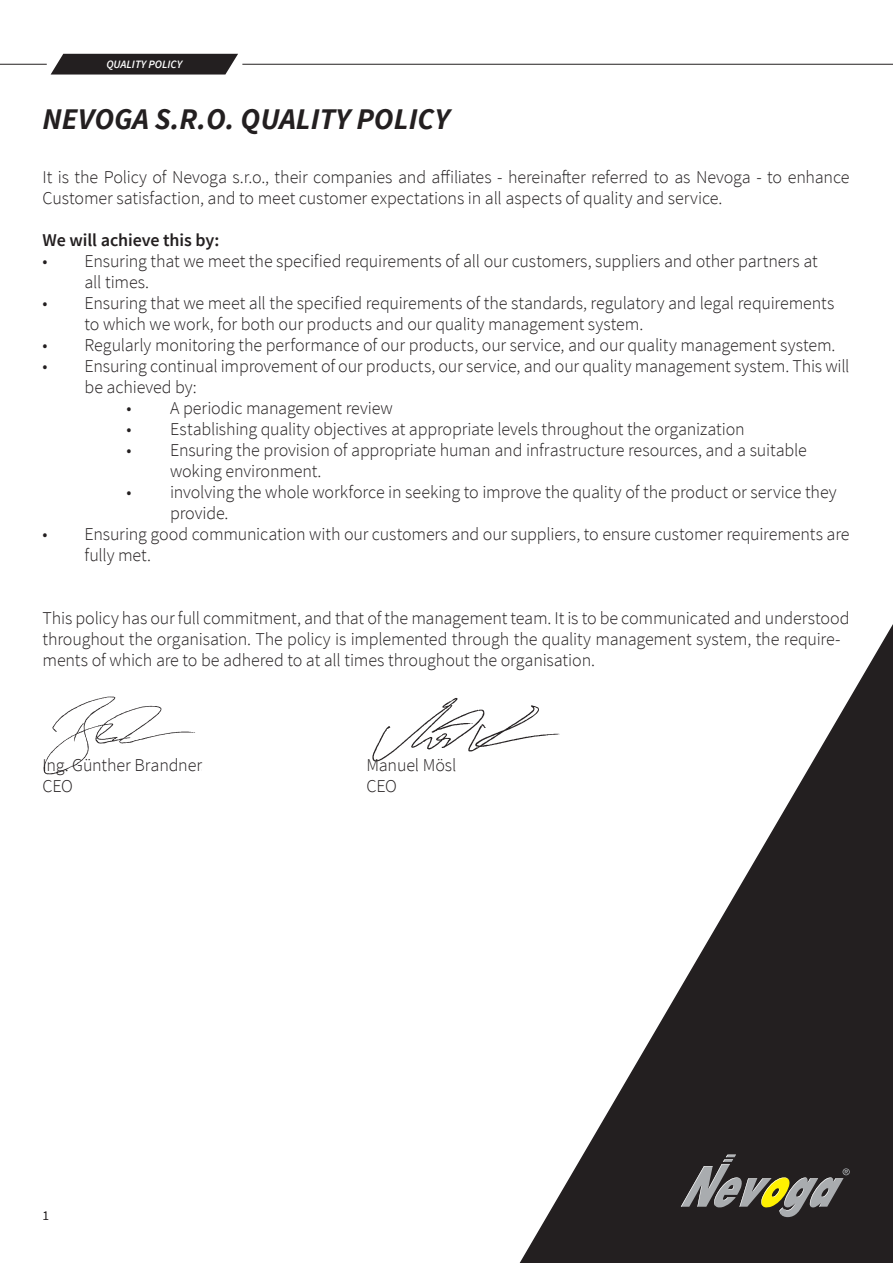
<style>
.page{position:relative;width:893px;height:1263px;background:#fff}
.page>*{position:absolute;margin:0;border:0;box-sizing:border-box;transform-origin:0 0}
.t1{font:italic 700 30px "Source Sans Pro";color:#231f20}
.Text{font:300 18px/21px "Source Sans Pro";letter-spacing:-.01em;color:#231f20}
.Text-2{font:600 18px "Source Sans Pro";letter-spacing:-.005em;color:#231f20}
.t2{font:13.5px "Source Sans Pro";color:#231f20}
.t3{font:italic 600 11.25px "Source Sans Pro";color:#fff}
</style>
<div class="page">
<hr style="left:0;top:64px;width:47px;height:1px;background:#231f20">
<hr style="left:242px;top:64px;width:651px;height:1px;background:#231f20">
<svg style="left:519px;top:624px;width:374px;height:639px"></svg>
<svg style="left:681px;top:1155px;width:169px;height:62px"></svg>
<svg style="left:51px;top:54px;width:187px;height:21px"></svg>
<img style="left:43px;top:696px;width:159px;height:79px">
<img style="left:372px;top:689px;width:191px;height:79px">
<p class="t3" style="left:106px;top:58px;width:77px">QUALITY POLICY</p>
<p class="t1" style="left:43px;top:100px;width:409px">NEVOGA S.R.O. QUALITY POLICY</p>
<p class="Text" style="left:43px;top:166px;width:808px">It is the Policy of Nevoga s.r.o., their companies and affiliates - hereinafter referred to as Nevoga - to enhance<br>Customer satisfaction, and to meet customer expectations in all aspects of quality and service.</p>
<p class="Text-2" style="left:43px;top:228px;width:178px">We will achieve this by:</p>
<p class="Text" style="left:43px;top:250px;width:777px">• Ensuring that we meet the specified requirements of all our customers, suppliers and other partners at</p>
<p class="Text" style="left:85px;top:271px;width:66px">all times.</p>
<p class="Text" style="left:43px;top:292px;width:793px">• Ensuring that we meet all the specified requirements of the standards, regulatory and legal requirements</p>
<p class="Text" style="left:85px;top:313px;width:560px">to which we work, for both our products and our quality management system.</p>
<p class="Text" style="left:43px;top:334px;width:794px">• Regularly monitoring the performance of our products, our service, and our quality management system.</p>
<p class="Text" style="left:43px;top:355px;width:808px">• Ensuring continual improvement of our products, our service, and our quality management system. This will</p>
<p class="Text" style="left:85px;top:376px;width:114px">be achieved by:</p>
<p class="Text" style="left:127px;top:397px;width:268px">• A periodic management review</p>
<p class="Text" style="left:127px;top:418px;width:620px">• Establishing quality objectives at appropriate levels throughout the organization</p>
<p class="Text" style="left:127px;top:439px;width:682px">• Ensuring the provision of appropriate human and infrastructure resources, and a suitable</p>
<p class="Text" style="left:170px;top:460px;width:153px">woking environment.</p>
<p class="Text" style="left:127px;top:481px;width:712px">• involving the whole workforce in seeking to improve the quality of the product or service they</p>
<p class="Text" style="left:170px;top:502px;width:60px">provide.</p>
<p class="Text" style="left:43px;top:523px;width:808px">• Ensuring good communication with our customers and our suppliers, to ensure customer requirements are</p>
<p class="Text" style="left:85px;top:544px;width:68px">fully met.</p>
<p class="Text" style="left:43px;top:607px;width:808px">This policy has our full commitment, and that of the management team. It is to be communicated and understood throughout the organisation. The policy is implemented through the quality management system, the require&shy;ments of which are to be adhered to at all times throughout the organisation.</p>
<p class="Text" style="left:43px;top:754px;width:161px">Ing. Günther Brandner</p>
<p class="Text" style="left:367px;top:754px;width:91px">Manuel Mösl</p>
<p class="Text" style="left:43px;top:775px;width:32px">CEO</p>
<p class="Text" style="left:367px;top:775px;width:32px">CEO</p>
<p class="t2" style="left:43px;top:1207px;width:8px">1</p>
</div>
